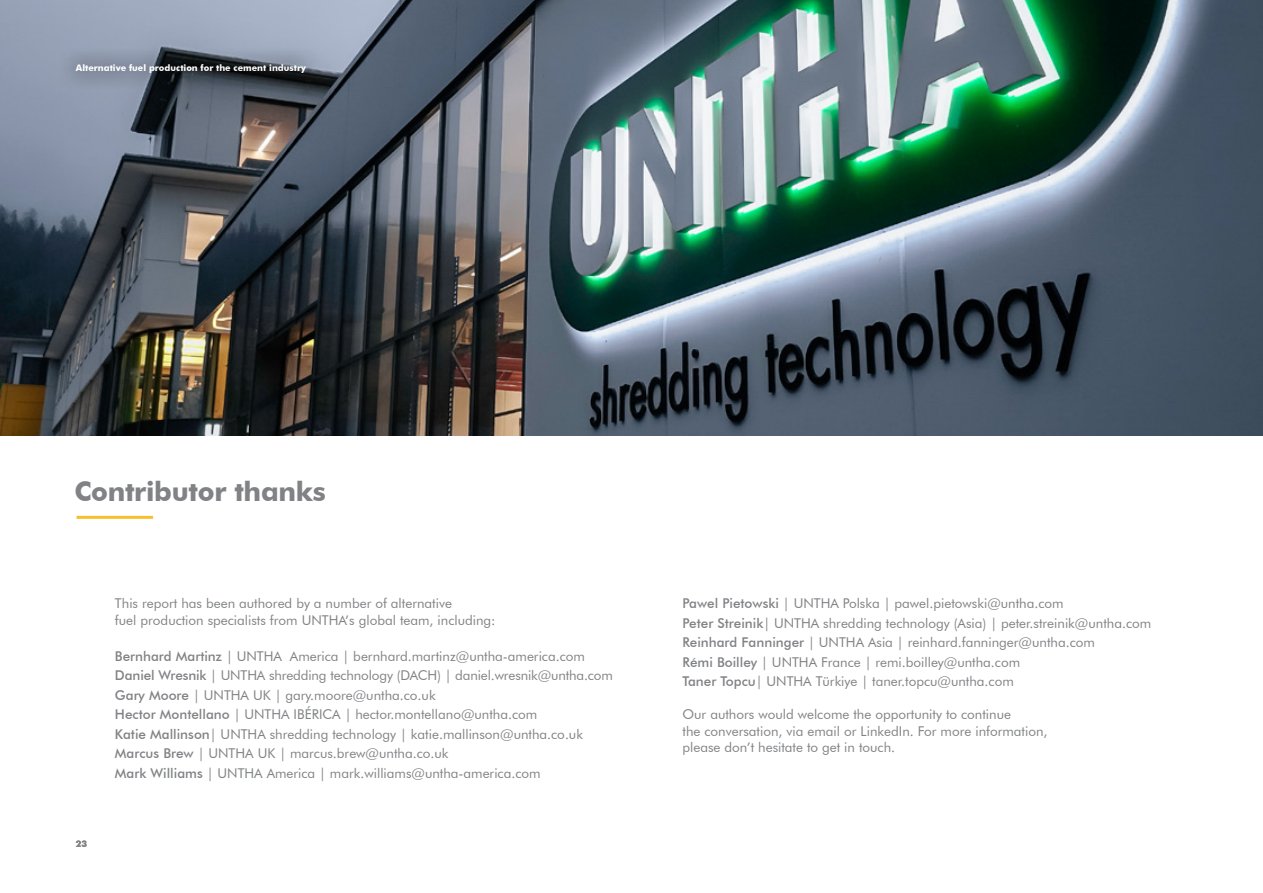
<style>
.page{position:relative;width:1263px;height:893px;background:#fff}
.page>*{position:absolute;margin:0;border:0;box-sizing:border-box;transform-origin:0 0}
.t1{font:700 27px "Futura BT";letter-spacing:-.01em;color:#808285}
.t2{font:13.5px/19.5px "Futura BT";color:#808285}
.t3{font:700 9px "Futura BT";color:#fff}
.t4{font:700 9px "Futura BT";color:#808285}
.s1{font-weight:500}
</style>
<div class="page">
<img style="left:0;top:0;width:1263px;height:436px">
<hr style="left:77px;top:516px;width:76px;height:3px;background:#f8c02c">
<svg style="left:59px;top:46px;width:264px;height:44px;background:#5e6774"></svg>
<p class="t3" style="left:76px;top:62px;width:231px">Alternative fuel production for the cement industry</p>
<h1 class="t1" style="left:74px;top:475px;width:253px">Contributor thanks</h1>
<p class="t4" style="left:76px;top:838px;width:13px">23</p>
<p class="t2" style="left:115px;top:595px;width:382px;line-height:16.5px">This report has been authored by a number of alternative<br>fuel production specialists from UNTHA’s global team, including:</p>
<p class="t2" style="left:115px;top:646px;width:499px"><span class="s1">Bernhard Martinz</span> | UNTHA America | bernhard.martinz@untha-america.com <span class="s1">Daniel Wresnik</span> | UNTHA shredding technology (DACH) | daniel.wresnik@untha.com <span class="s1">Gary Moore</span> | UNTHA UK | gary.moore@untha.co.uk<br><span class="s1">Hector Montellano</span> | UNTHA IBÉRICA | hector.montellano@untha.com<br><span class="s1">Katie Mallinson</span>| UNTHA shredding technology | katie.mallinson@untha.co.uk <span class="s1">Marcus Brew</span> | UNTHA UK | marcus.brew@untha.co.uk<br><span class="s1">Mark Williams</span> | UNTHA America | mark.williams@untha-america.com</p>
<p class="t2" style="left:682px;top:593px;width:470px"><span class="s1">Pawel Pietowski</span> | UNTHA Polska | pawel.pietowski@untha.com<br><span class="s1">Peter Streinik</span>| UNTHA shredding technology (Asia) | peter.streinik@untha.com <span class="s1">Reinhard Fanninger</span> | UNTHA Asia | reinhard.fanninger@untha.com<br><span class="s1">Rémi Boilley</span> | UNTHA France | remi.boilley@untha.com<br><span class="s1">Taner Topcu</span>| UNTHA Türkiye | taner.topcu@untha.com</p>
<p class="t2" style="left:682px;top:706px;width:367px;line-height:16.5px">Our authors would welcome the opportunity to continue<br>the conversation, via email or LinkedIn. For more information, please don’t hesitate to get in touch.</p>
</div>
